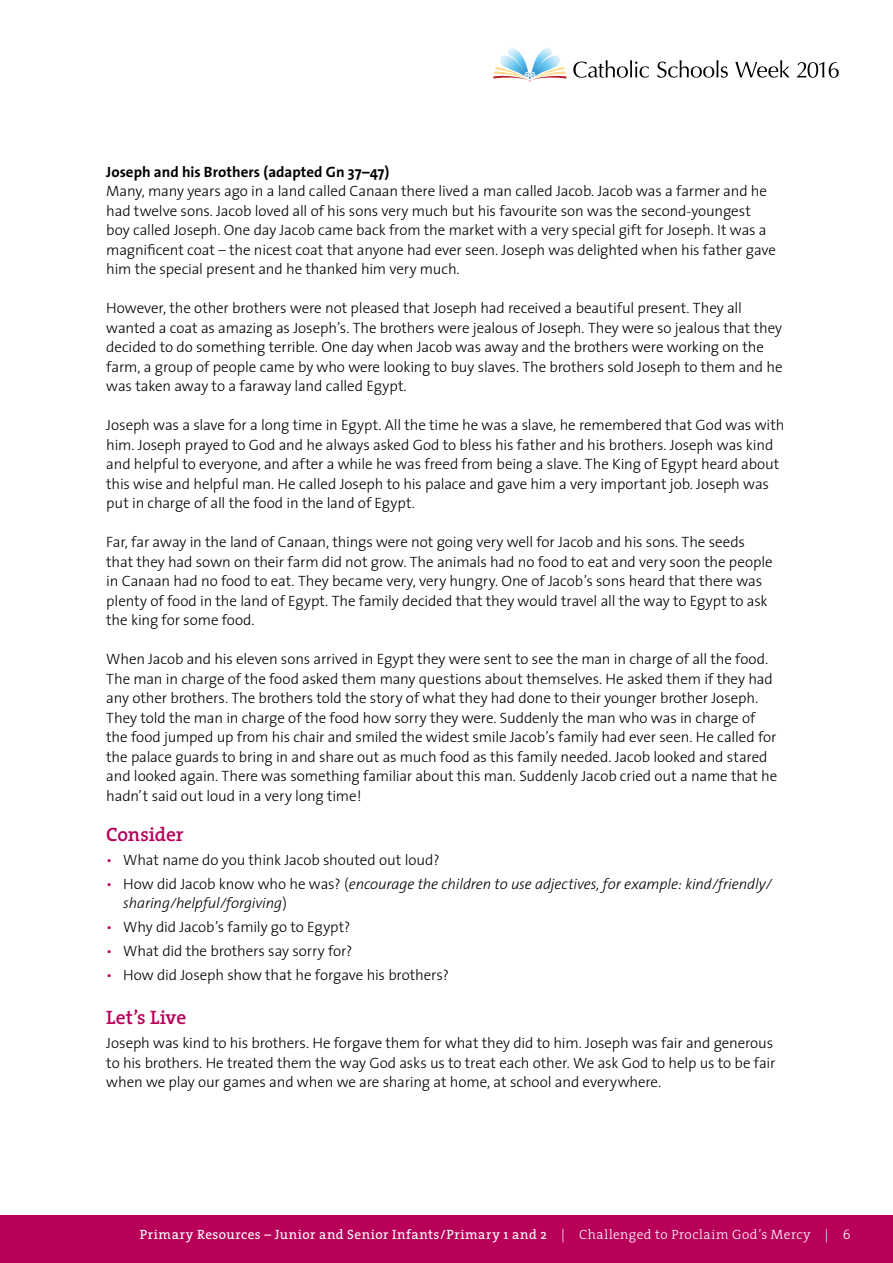
<style>
.page{position:relative;width:893px;height:1263px;background:#fff}
.page>*{position:absolute;margin:0;border:0;box-sizing:border-box;transform-origin:0 0}
.t1{font:600 19.5px "The Serif";letter-spacing:-.01em;color:#b80059}
.t2{font:300 15px/19.5px "The Sans";letter-spacing:-.005em;color:#000}
.t3{font:italic 300 15px/19.5px "The Sans";letter-spacing:-.01em;color:#000}
.t4{font:700 15px "The Sans";color:#000}
.t5{font:13.5px "The Serif";letter-spacing:.04em;color:#fff}
.s1{color:#b80059}
.s2{font-style:normal;color:#b80059}
.s3{font-style:normal}
.s4{font-weight:300}
</style>
<div class="page">
<svg style="left:573px;top:60px;width:76px;height:18px"></svg>
<svg style="left:657px;top:60px;width:71px;height:18px"></svg>
<svg style="left:735px;top:60px;width:55px;height:18px"></svg>
<svg style="left:493px;top:48px;width:74px;height:33px"></svg>
<svg style="left:797px;top:62px;width:42px;height:16px"></svg>
<div style="left:0;top:1215px;width:893px;height:48px;background:#b80059"></div>
<p class="t4" style="left:106px;top:159px;width:285px">Joseph and his Brothers (adapted Gn 37–47)</p>
<p class="t2" style="left:106px;top:181px;width:671px">Many, many years ago in a land called Canaan there lived a man called Jacob. Jacob was a farmer and he had twelve sons. Jacob loved all of his sons very much but his favourite son was the second-youngest boy called Joseph. One day Jacob came back from the market with a very special gift for Joseph. It was a magnificent coat – the nicest coat that anyone had ever seen. Joseph was delighted when his father gave him the special present and he thanked him very much.</p>
<p class="t2" style="left:106px;top:298px;width:678px">However, the other brothers were not pleased that Joseph had received a beautiful present. They all wanted a coat as amazing as Joseph’s. The brothers were jealous of Joseph. They were so jealous that they decided to do something terrible. One day when Jacob was away and the brothers were working on the farm, a group of people came by who were looking to buy slaves. The brothers sold Joseph to them and he was taken away to a faraway land called Egypt.</p>
<p class="t2" style="left:106px;top:415px;width:680px">Joseph was a slave for a long time in Egypt. All the time he was a slave, he remembered that God was with him. Joseph prayed to God and he always asked God to bless his father and his brothers. Joseph was kind and helpful to everyone, and after a while he was freed from being a slave. The King of Egypt heard about this wise and helpful man. He called Joseph to his palace and gave him a very important job. Joseph was put in charge of all the food in the land of Egypt.</p>
<p class="t2" style="left:106px;top:532px;width:668px">Far, far away in the land of Canaan, things were not going very well for Jacob and his sons. The seeds that they had sown on their farm did not grow. The animals had no food to eat and very soon the people in Canaan had no food to eat. They became very, very hungry. One of Jacob’s sons heard that there was plenty of food in the land of Egypt. The family decided that they would travel all the way to Egypt to ask the king for some food.</p>
<p class="t2" style="left:106px;top:649px;width:673px">When Jacob and his eleven sons arrived in Egypt they were sent to see the man in charge of all the food.<br>The man in charge of the food asked them many questions about themselves. He asked them if they had any other brothers. The brothers told the story of what they had done to their younger brother Joseph.<br>They told the man in charge of the food how sorry they were. Suddenly the man who was in charge of the food jumped up from his chair and smiled the widest smile Jacob’s family had ever seen. He called for the palace guards to bring in and share out as much food as this family needed. Jacob looked and stared and looked again. There was something familiar about this man. Suddenly Jacob cried out a name that he hadn’t said out loud in a very long time!</p>
<h1 class="t1" style="left:106px;top:818px;width:79px">Consider</h1>
<p class="t2" style="left:106px;top:850px;width:335px"><span class="s1">•</span> What name do you think Jacob shouted out loud?</p>
<p class="t3" style="left:123px;top:873px;width:650px;text-indent:-17px"><span class="s2">•</span> <span class="s3">How did Jacob know who he was? (</span>encourage the children to use adjectives, for example: kind/friendly/ sharing/helpful/forgiving<span class="s3">)</span></p>
<p class="t2" style="left:106px;top:917px;width:245px"><span class="s1">•</span> Why did Jacob’s family go to Egypt?</p>
<p class="t2" style="left:106px;top:940px;width:248px"><span class="s1">•</span> What did the brothers say sorry for?</p>
<p class="t2" style="left:106px;top:964px;width:344px"><span class="s1">•</span> How did Joseph show that he forgave his brothers?</p>
<h1 class="t1" style="left:106px;top:1001px;width:82px">Let’s Live</h1>
<p class="t2" style="left:106px;top:1033px;width:671px">Joseph was kind to his brothers. He forgave them for what they did to him. Joseph was fair and generous to his brothers. He treated them the way God asks us to treat each other. We ask God to help us to be fair when we play our games and when we are sharing at home, at school and everywhere.</p>
<p class="t5" style="left:140px;top:1223px;width:712px">Primary Resources – Junior and Senior Infants/Primary 1 and 2 <span class="s4">| Challenged to Proclaim God’s Mercy | 6</span></p>
</div>
